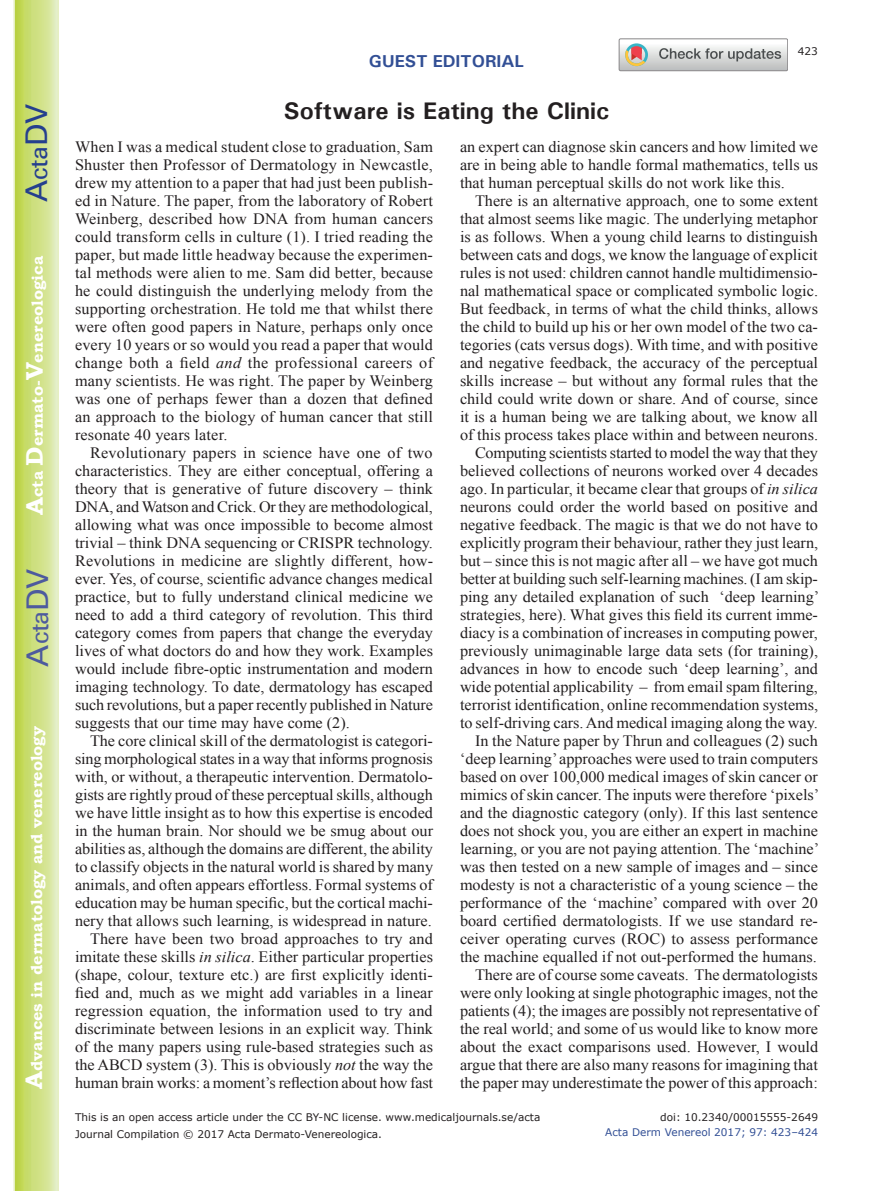
<style>
.page{position:relative;width:893px;height:1191px;background:#fff}
.page>*{position:absolute;margin:0;border:0;box-sizing:border-box;transform-origin:0 0}
.t1{font:30px "Univers";color:#4d5a9e}
.t2{font:30px "Univers";color:#253f8e}
.t3{font:700 24px "Univers";color:#231f20}
.t4{font:700 17.25px "Univers";color:#324f95}
.t5{font:15.75px/18px "Times New Roman";color:#231f20;text-align:justify}
.t6{font:700 15.75px "Bookman Old Style";color:#fff}
.t7{font:10.5px/16.8px "Verdana";color:#231f20}
.t8{font:10.5px "Verdana";color:#324f95}
.s1{font-size:24px}
.s2{font-style:italic}
</style>
<div class="page">
<svg style="left:14px;top:0;width:45px;height:1191px;background:#cfe084"></svg>
<svg style="left:619px;top:39px;width:169px;height:32px"></svg>
<h1 class="t2" style="left:19px;top:202px;width:100px;rotate:-90deg">A<span class="s1">cta</span>DV</h1>
<p class="t6" style="left:28px;top:515px;width:260px;rotate:-90deg"><span class="s1">A</span>cta <span class="s1">D</span>ermato-<span class="s1">V</span>enereologica</p>
<h1 class="t1" style="left:20px;top:666px;width:100px;rotate:-90deg">A<span class="s1">cta</span>DV</h1>
<p class="t6" style="left:27px;top:1088px;width:364px;rotate:-90deg"><span class="s1">A</span>dvances in dermatology and venereology</p>
<p class="t4" style="left:369px;top:50px;width:157px">GUEST EDITORIAL</p>
<h2 class="t3" style="left:284px;top:95px;width:327px">Software is Eating the Clinic</h2>
<p class="t7" style="left:798px;top:42px;width:22px">423</p>
<p class="t5" style="left:75px;top:137px;width:360px">When I was a medical student close to graduation, Sam Shuster then Professor of Dermatology in Newcastle, drew my attention to a paper that had just been publish&shy;ed in Nature. The paper, from the laboratory of Robert Weinberg, described how DNA from human cancers could transform cells in culture (1). I tried reading the paper, but made little headway because the experimen&shy;tal methods were alien to me. Sam did better, because he could distinguish the underlying melody from the supporting orchestration. He told me that whilst there were often good papers in Nature, perhaps only once every 10 years or so would you read a paper that would change both a field <span class="s2">and</span> the professional careers of many scientists. He was right. The paper by Weinberg was one of perhaps fewer than a dozen that defined an approach to the biology of human cancer that still resonate 40 years later.</p>
<p class="t5" style="left:75px;top:443px;width:360px;text-indent:15px">Revolutionary papers in science have one of two characteristics. They are either conceptual, offering a theory that is generative of future discovery – think DNA, and Watson and Crick. Or they are methodological, allowing what was once impossible to become almost trivial – think DNA sequencing or CRISPR technology.<br>Revolutions in medicine are slightly different, how&shy;ever. Yes, of course, scientific advance changes medical practice, but to fully understand clinical medicine we need to add a third category of revolution. This third category comes from papers that change the everyday lives of what doctors do and how they work. Examples would include fibre-optic instrumentation and modern imaging technology. To date, dermatology has escaped such revolutions, but a paper recently published in Nature suggests that our time may have come (2).</p>
<p class="t5" style="left:75px;top:732px;width:360px;text-align:right">The core clinical skill of the dermatologist is categori&shy;sing morphological states in a way that informs prognosis with, or without, a therapeutic intervention. Dermatolo&shy;gists are rightly proud of these perceptual skills, although we have little insight as to how this expertise is encoded in the human brain. Nor should we be smug about our abilities as, although the domains are different, the ability to classify objects in the natural world is shared by many animals, and often appears effortless. Formal systems of education may be human specific, but the cortical machi&shy;nery that allows such learning, is widespread in nature.<br>There have been two broad approaches to try and imitate these skills <span class="s2">in silica</span>. Either particular properties (shape, colour, texture etc.) are first explicitly identi&shy;fied and, much as we might add variables in a linear regression equation, the information used to try and discriminate between lesions in an explicit way. Think of the many papers using rule-based strategies such as the ABCD system (3). This is obviously <span class="s2">not</span> the way the human brain works: a moment’s reflection about how fast</p>
<p class="t5" style="left:460px;top:137px;width:360px">an expert can diagnose skin cancers and how limited we are in being able to handle formal mathematics, tells us that human perceptual skills do not work like this.</p>
<p class="t5" style="left:460px;top:191px;width:361px;text-align:right">There is an alternative approach, one to some extent that almost seems like magic. The underlying metaphor is as follows. When a young child learns to distinguish between cats and dogs, we know the language of explicit rules is not used: children cannot handle multidimensio&shy;nal mathematical space or complicated symbolic logic.<br>But feedback, in terms of what the child thinks, allows the child to build up his or her own model of the two ca&shy;tegories (cats versus dogs). With time, and with positive and negative feedback, the accuracy of the perceptual skills increase – but without any formal rules that the child could write down or share. And of course, since it is a human being we are talking about, we know all of this process takes place within and between neurons.<br>Computing scientists started to model the way that they believed collections of neurons worked over 4 decades ago. In particular, it became clear that groups of <span class="s2">in silica </span>neurons could order the world based on positive and negative feedback. The magic is that we do not have to explicitly program their behaviour, rather they just learn, but – since this is not magic after all – we have got much better at building such self-learning machines. (I am skip&shy;ping any detailed explanation of such ‘deep learning’ strategies, here). What gives this field its current imme&shy;diacy is a combination of increases in computing power, previously unimaginable large data sets (for training), advances in how to encode such ‘deep learning’, and wide potential applicability – from email spam filtering, terrorist identification, online recommendation systems, to self-driving cars. And medical imaging along the way.<br>In the Nature paper by Thrun and colleagues (2) such ‘deep learning’ approaches were used to train computers based on over 100,000 medical images of skin cancer or mimics of skin cancer. The inputs were therefore ‘pixels’ and the diagnostic category (only). If this last sentence does not shock you, you are either an expert in machine learning, or you are not paying attention. The ‘machine’ was then tested on a new sample of images and – since modesty is not a characteristic of a young science – the performance of the ‘machine’ compared with over 20 board certified dermatologists. If we use standard re&shy;ceiver operating curves (ROC) to assess performance the machine equalled if not out-performed the humans.<br>There are of course some caveats. The dermatologists were only looking at single photographic images, not the patients (4); the images are possibly not representative of the real world; and some of us would like to know more about the exact comparisons used. However, I would argue that there are also many reasons for imagining that the paper may underestimate the power of this approach:</p>
<p class="t7" style="left:75px;top:1108px;width:467px">This is an open access article under the CC BY-NC license. www.medicaljournals.se/acta<br>Journal Compilation © 2017 Acta Dermato-Venereologica.</p>
<p class="t7" style="left:660px;top:1108px;width:159px">doi: 10.2340/00015555-2649</p>
<p class="t8" style="left:605px;top:1125px;width:214px">Acta Derm Venereol 2017; 97: 423–424</p>
</div>
